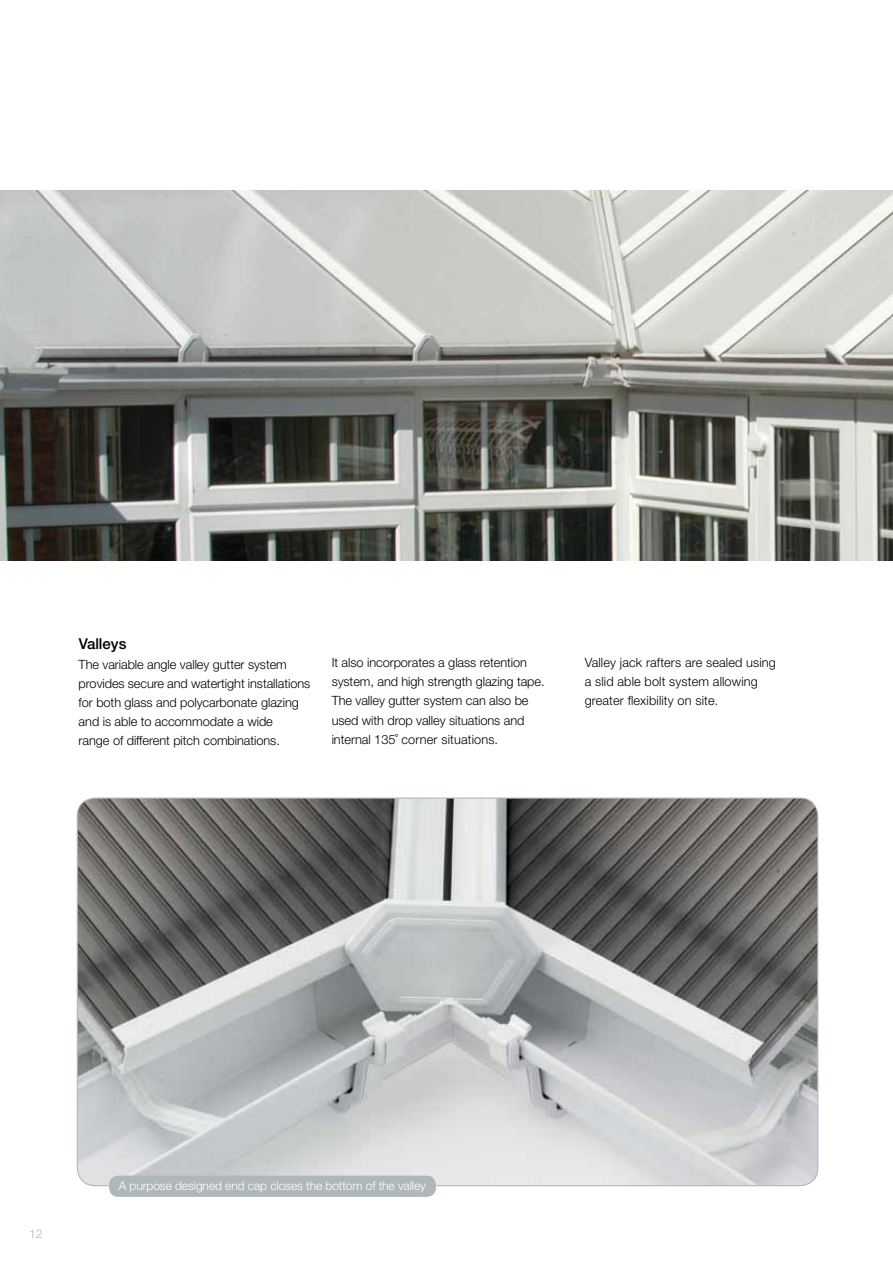
<style>
.page{position:relative;width:893px;height:1263px;background:#fff}
.page>*{position:absolute;margin:0;border:0;box-sizing:border-box;transform-origin:0 0}
.t1{font:500 15px "Helvetica Neue LT Std";color:#000}
.t2{font:300 12.75px/19.2px "Helvetica Neue LT Std";letter-spacing:-.005em;color:#000}
.t3{font:300 12px "Helvetica Neue LT Std";letter-spacing:-.005em;color:#fff}
.t4{font:300 12px "Helvetica Neue LT Std";color:#b0b7bb}
</style>
<div class="page">
<img style="left:0;top:190px;width:893px;height:370px">
<img style="left:77px;top:798px;width:741px;height:388px">
<div style="left:109px;top:1175px;width:327px;height:22px;background:#b0b7bb;border-radius:9px"></div>
<p class="t1" style="left:79px;top:635px;width:49px">Valleys</p>
<p class="t2" style="left:79px;top:654px;width:233px">The variable angle valley gutter system provides secure and watertight installations for both glass and polycarbonate glazing and is able to accommodate a wide<br>range of different pitch combinations.</p>
<p class="t2" style="left:332px;top:652px;width:214px">It also incorporates a glass retention system, and high strength glazing tape.<br>The valley gutter system can also be used with drop valley situations and internal 135˚ corner situations.</p>
<p class="t2" style="left:585px;top:652px;width:193px">Valley jack rafters are sealed using a slid able bolt system allowing greater flexibility on site.</p>
<p class="t4" style="left:29px;top:1226px;width:15px">12</p>
<p class="t3" style="left:119px;top:1178px;width:308px">A purpose designed end cap closes the bottom of the valley</p>
</div>
